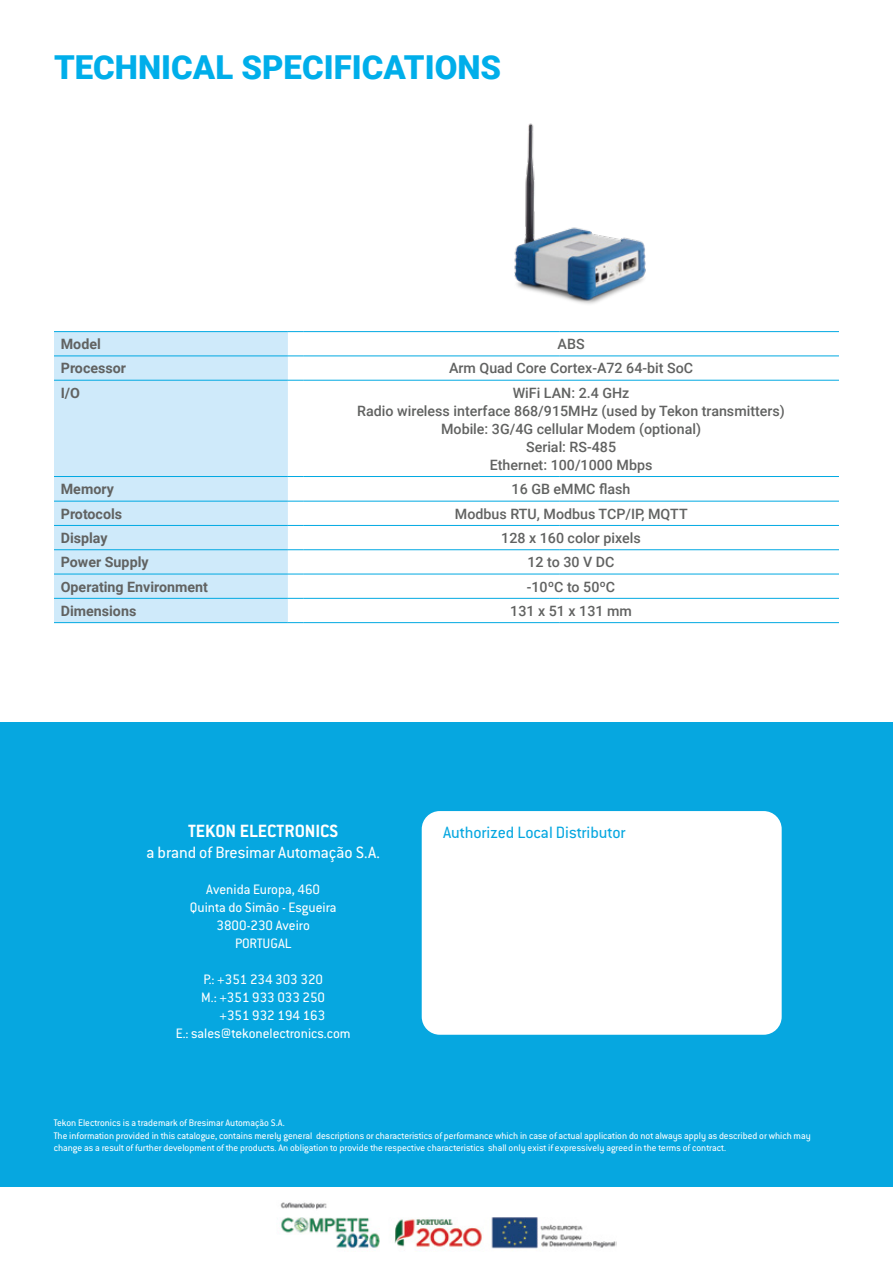
<style>
.page{position:relative;width:893px;height:1263px;background:#fff}
.page>*{position:absolute;margin:0;border:0;box-sizing:border-box;transform-origin:0 0}
.t1{font:900 33px "Roboto";color:#00aeea}
.t2{font:700 19.5px "Conduit ITC Pro";color:#fff}
.t3{font:18px "Conduit ITC Pro";color:#fff}
.t4{font:18px "Conduit ITC Pro";color:#06a7e0}
.t5{font:15px/18px "Conduit ITC Pro";color:#fff;text-align:center}
.t6{font:500 14.25px/18px "Roboto";color:#616261;text-align:center}
.t7{font:700 14.25px "Roboto";color:#616261}
.t8{font:10.5px/12.6px "Conduit ITC Pro";color:#fff}
</style>
<div class="page">
<div style="left:54px;top:332px;width:234px;height:290px;background:#cfeafa"></div>
<hr style="left:54px;top:380px;width:234px;height:1px;background:#00a9e2">
<hr style="left:54px;top:476px;width:234px;height:1px;background:#00a9e2">
<hr style="left:54px;top:501px;width:234px;height:1px;background:#00a9e2">
<hr style="left:54px;top:525px;width:234px;height:1px;background:#00a9e2">
<hr style="left:54px;top:549px;width:234px;height:1px;background:#00a9e2">
<hr style="left:54px;top:574px;width:234px;height:1px;background:#00a9e2">
<hr style="left:54px;top:598px;width:234px;height:1px;background:#00a9e2">
<hr style="left:54px;top:622px;width:234px;height:1px;background:#00a9e2">
<svg style="left:288px;top:380px;width:15px;height:1px"></svg>
<svg style="left:288px;top:476px;width:15px;height:1px"></svg>
<svg style="left:288px;top:501px;width:15px;height:1px"></svg>
<svg style="left:288px;top:525px;width:15px;height:1px"></svg>
<svg style="left:288px;top:549px;width:15px;height:1px"></svg>
<svg style="left:288px;top:574px;width:15px;height:1px"></svg>
<svg style="left:288px;top:598px;width:15px;height:1px"></svg>
<svg style="left:288px;top:622px;width:15px;height:1px"></svg>
<hr style="left:303px;top:380px;width:256px;height:1px;background:#00a9e2">
<hr style="left:559px;top:380px;width:280px;height:1px;background:#00a9e2">
<hr style="left:303px;top:476px;width:256px;height:1px;background:#00a9e2">
<hr style="left:559px;top:476px;width:280px;height:1px;background:#00a9e2">
<hr style="left:303px;top:501px;width:256px;height:1px;background:#00a9e2">
<hr style="left:559px;top:501px;width:280px;height:1px;background:#00a9e2">
<hr style="left:303px;top:525px;width:256px;height:1px;background:#00a9e2">
<hr style="left:559px;top:525px;width:280px;height:1px;background:#00a9e2">
<hr style="left:303px;top:549px;width:256px;height:1px;background:#00a9e2">
<hr style="left:559px;top:549px;width:280px;height:1px;background:#00a9e2">
<hr style="left:303px;top:574px;width:256px;height:1px;background:#00a9e2">
<hr style="left:559px;top:574px;width:280px;height:1px;background:#00a9e2">
<hr style="left:303px;top:598px;width:256px;height:1px;background:#00a9e2">
<hr style="left:559px;top:598px;width:280px;height:1px;background:#00a9e2">
<hr style="left:303px;top:622px;width:256px;height:1px;background:#00a9e2">
<hr style="left:559px;top:622px;width:280px;height:1px;background:#00a9e2">
<hr style="left:54px;top:331px;width:234px;height:1px;background:#00a9e2">
<hr style="left:54px;top:356px;width:234px;height:1px;background:#00a9e2">
<hr style="left:303px;top:331px;width:256px;height:1px;background:#00a9e2">
<hr style="left:559px;top:331px;width:280px;height:1px;background:#00a9e2">
<hr style="left:303px;top:356px;width:256px;height:1px;background:#00a9e2">
<hr style="left:559px;top:356px;width:280px;height:1px;background:#00a9e2">
<svg style="left:288px;top:331px;width:15px;height:1px"></svg>
<svg style="left:288px;top:356px;width:15px;height:1px"></svg>
<img style="left:514px;top:123px;width:132px;height:181px">
<div style="left:0;top:723px;width:893px;height:540px;background:#06a7e0"></div>
<div style="left:0;top:1187px;width:893px;height:76px;background:#fff"></div>
<div style="left:422px;top:811px;width:360px;height:224px;background:#fff;border-radius:18px"></div>
<img style="left:280px;top:1202px;width:336px;height:47px">
<h1 class="t1" style="left:54px;top:44px;width:449px">TECHNICAL SPECIFICATIONS</h1>
<h3 class="t7" style="left:61px;top:334px;width:42px">Model</h3>
<h3 class="t6" style="left:558px;top:334px;width:29px">ABS</h3>
<h3 class="t7" style="left:61px;top:358px;width:67px">Processor</h3>
<h3 class="t6" style="left:449px;top:359px;width:246px">Arm Quad Core Cortex-A72 64-bit SoC</h3>
<h3 class="t7" style="left:61px;top:383px;width:21px">I/O</h3>
<h3 class="t6" style="left:357px;top:383px;width:429px">WiFi LAN: 2.4 GHz<br>Radio wireless interface 868/915MHz (used by Tekon transmitters)<br>Mobile: 3G/4G cellular Modem (optional)<br>Serial: RS-485<br>Ethernet: 100/1000 Mbps</h3>
<h3 class="t7" style="left:61px;top:479px;width:55px">Memory</h3>
<h3 class="t6" style="left:512px;top:479px;width:120px">16 GB eMMC flash</h3>
<h3 class="t7" style="left:61px;top:504px;width:63px">Protocols</h3>
<h3 class="t6" style="left:455px;top:504px;width:234px">Modbus RTU, Modbus TCP/IP, MQTT</h3>
<h3 class="t7" style="left:61px;top:528px;width:48px">Display</h3>
<h3 class="t6" style="left:501px;top:528px;width:141px">128 x 160 color pixels</h3>
<h3 class="t7" style="left:61px;top:552px;width:89px">Power Supply</h3>
<h3 class="t6" style="left:528px;top:553px;width:89px">12 to 30 V DC</h3>
<h3 class="t7" style="left:61px;top:576px;width:149px">Operating Environment</h3>
<h3 class="t6" style="left:527px;top:577px;width:90px">-10ºC to 50ºC</h3>
<h3 class="t7" style="left:61px;top:601px;width:77px">Dimensions</h3>
<h3 class="t6" style="left:510px;top:601px;width:123px">131 x 51 x 131 mm</h3>
<h2 class="t2" style="left:188px;top:819px;width:152px">TEKON ELECTRONICS</h2>
<h3 class="t3" style="left:146px;top:842px;width:235px">a brand of Bresimar Automação S.A.</h3>
<h3 class="t5" style="left:190px;top:880px;width:148px">Avenida Europa, 460<br>Quinta do Simão - Esgueira<br>3800-230 Aveiro<br>PORTUGAL</h3>
<h3 class="t5" style="left:203px;top:970px;width:121px">P.: +351 234 303 320</h3>
<h3 class="t5" style="left:201px;top:988px;width:125px">M.: +351 933 033 250</h3>
<h3 class="t5" style="left:219px;top:1006px;width:107px">+351 932 194 163</h3>
<h3 class="t5" style="left:176px;top:1024px;width:176px">E.: sales@tekonelectronics.com</h3>
<h3 class="t4" style="left:443px;top:822px;width:184px">Authorized Local Distributor</h3>
<p class="t8" style="left:54px;top:1116px;width:759px">Tekon Electronics is a trademark of Bresimar Automação S.A.<br>The information provided in this catalogue, contains merely general descriptions or characteristics of performance which in case of actual application do not always apply as described or which may change as a result of further development of the products. An obligation to provide the respective characteristics shall only exist if expressively agreed in the terms of contract.</p>
</div>
